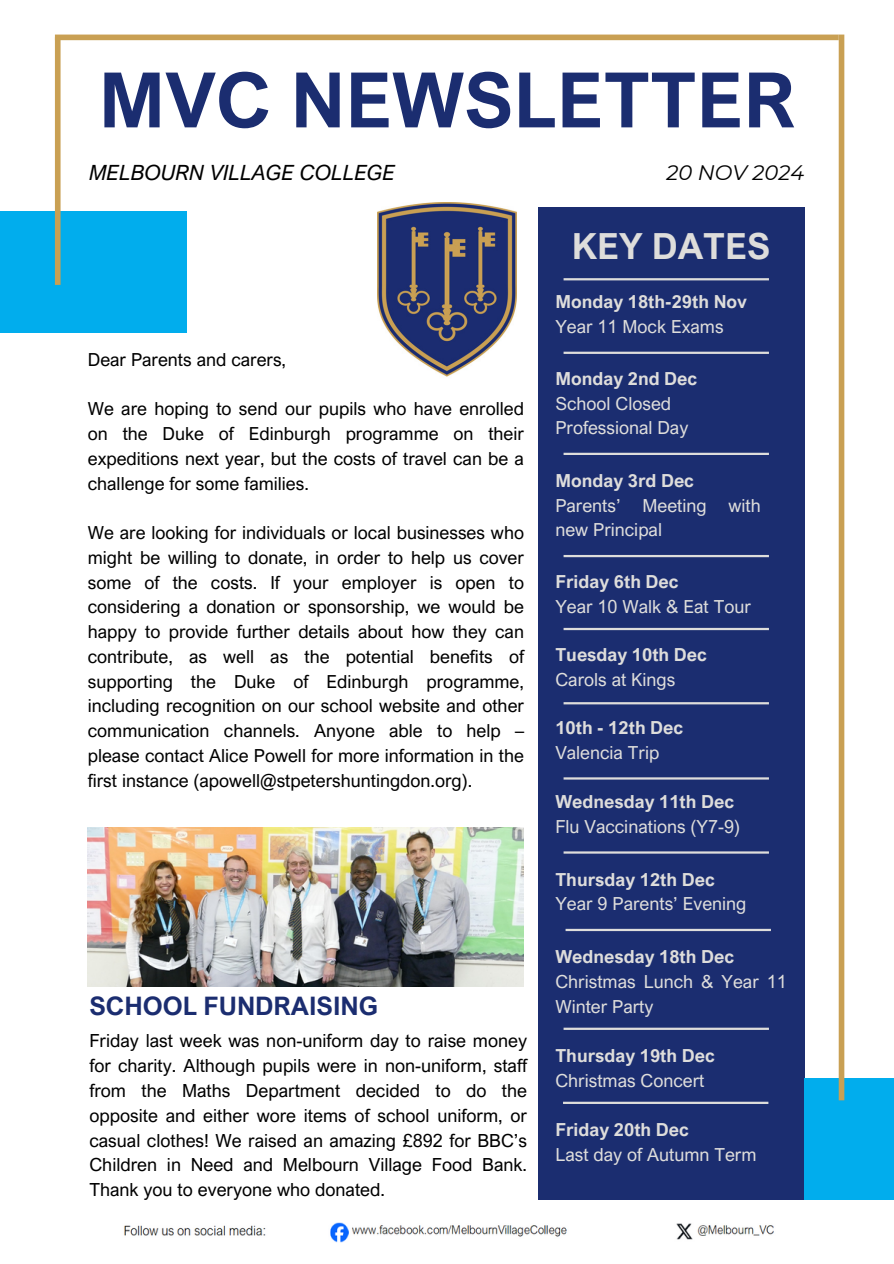
<style>
.page{position:relative;width:894px;height:1264px;background:#fff}
.page>*{position:absolute;margin:0;border:0;box-sizing:border-box;transform-origin:0 0}
.t1{font:700 76.5px "Arial Nova";color:#1b2d70}
.t2{font:700 36px "Arial Nova";color:#dedddb}
.t3{font:700 25.5px "Arial Nova";color:#1b2d70}
.t4{font:italic 21px "Arial Nova";color:#000}
.t5{font:italic 21px "Montserrat";color:#000}
.t6{font:18px/24.8px "Arial Nova";color:#000;text-align:justify}
.t7{font:18px/24.8px "Arial Nova";color:#dedddb}
.t8{font:700 18px "Arial Nova";color:#dedddb}
</style>
<div class="page">
<div style="left:0;top:211px;width:186px;height:122px;background:#01aded"></div>
<img style="left:88px;top:827px;width:435px;height:159px">
<div style="left:538px;top:207px;width:266px;height:992px;background:#1b2d70"></div>
<div style="left:804px;top:1078px;width:89px;height:121px;background:#01aded"></div>
<div style="left:55px;top:35px;width:783px;height:5px;background:#c9a053"></div>
<div style="left:838px;top:35px;width:6px;height:1065px;background:#c9a053"></div>
<div style="left:55px;top:37px;width:6px;height:248px;background:#c9a053"></div>
<hr style="left:563px;top:278px;width:205px;height:2px;background:#dedddb">
<hr style="left:563px;top:352px;width:205px;height:2px;background:#dedddb">
<img style="left:124px;top:1222px;width:650px;height:20px">
<hr style="left:563px;top:555px;width:205px;height:2px;background:#dedddb">
<hr style="left:563px;top:702px;width:205px;height:2px;background:#dedddb">
<hr style="left:563px;top:628px;width:205px;height:2px;background:#dedddb">
<hr style="left:563px;top:777px;width:205px;height:2px;background:#dedddb">
<hr style="left:563px;top:851px;width:205px;height:2px;background:#dedddb">
<hr style="left:565px;top:928px;width:205px;height:3px;background:#dedddb">
<hr style="left:563px;top:1027px;width:205px;height:2px;background:#dedddb">
<hr style="left:563px;top:1101px;width:205px;height:2px;background:#dedddb">
<hr style="left:563px;top:453px;width:205px;height:2px;background:#dedddb">
<img style="left:377px;top:202px;width:139px;height:175px">
<p class="t1" style="left:99px;top:52px;width:697px">MVC NEWSLETTER</p>
<p class="t4" style="left:89px;top:159px;width:307px">MELBOURN VILLAGE COLLEGE</p>
<p class="t5" style="left:666px;top:160px;width:139px">20 NOV 2024</p>
<p class="t2" style="left:571px;top:223px;width:200px">KEY DATES</p>
<p class="t6" style="left:88px;top:346px;width:200px">Dear Parents and carers,</p>
<p class="t6" style="left:88px;top:396px;width:437px">We are hoping to send our pupils who have enrolled on the Duke of Edinburgh programme on their expeditions next year, but the costs of travel can be a challenge for some families.</p>
<p class="t6" style="left:88px;top:520px;width:437px">We are looking for individuals or local businesses who might be willing to donate, in order to help us cover some of the costs. If your employer is open to considering a donation or sponsorship, we would be happy to provide further details about how they can contribute, as well as the potential benefits of supporting the Duke of Edinburgh programme, including recognition on our school website and other communication channels. Anyone able to help – please contact Alice Powell for more information in the first instance (apowell@stpetershuntingdon.org).</p>
<h2 class="t3" style="left:89px;top:989px;width:290px">SCHOOL FUNDRAISING</h2>
<h4 class="t6" style="left:89px;top:1027px;width:439px">Friday last week was non-uniform day to raise money for charity. Although pupils were in non-uniform, staff from the Maths Department decided to do the opposite and either wore items of school uniform, or casual clothes! We raised an amazing £892 for BBC’s Children in Need and Melbourn Village Food Bank.<br>Thank you to everyone who donated.</h4>
<p class="t8" style="left:555px;top:291px;width:193px">Monday 18th-29th Nov</p>
<p class="t7" style="left:555px;top:314px;width:170px">Year 11 Mock Exams</p>
<p class="t8" style="left:555px;top:367px;width:143px">Monday 2nd Dec</p>
<p class="t7" style="left:555px;top:390px;width:117px">School Closed</p>
<p class="t7" style="left:555px;top:415px;width:134px">Professional Day</p>
<p class="t8" style="left:555px;top:469px;width:140px">Monday 3rd Dec</p>
<p class="t7" style="left:555px;top:492px;width:207px">Parents’ Meeting with new Principal</p>
<p class="t8" style="left:555px;top:570px;width:125px">Friday 6th Dec</p>
<p class="t7" style="left:555px;top:593px;width:197px">Year 10 Walk &amp; Eat Tour</p>
<p class="t8" style="left:555px;top:643px;width:153px">Tuesday 10th Dec</p>
<p class="t7" style="left:555px;top:666px;width:121px">Carols at Kings</p>
<p class="t8" style="left:555px;top:716px;width:129px">10th - 12th Dec</p>
<p class="t7" style="left:555px;top:739px;width:105px">Valencia Trip</p>
<p class="t8" style="left:555px;top:790px;width:180px">Wednesday 11th Dec</p>
<p class="t7" style="left:555px;top:813px;width:186px">Flu Vaccinations (Y7-9)</p>
<p class="t8" style="left:555px;top:868px;width:161px">Thursday 12th Dec</p>
<p class="t7" style="left:555px;top:891px;width:192px">Year 9 Parents’ Evening</p>
<p class="t8" style="left:555px;top:945px;width:180px">Wednesday 18th Dec</p>
<p class="t7" style="left:555px;top:968px;width:233px">Christmas Lunch &amp; Year 11<br>Winter Party</p>
<p class="t8" style="left:555px;top:1044px;width:161px">Thursday 19th Dec</p>
<p class="t7" style="left:555px;top:1067px;width:151px">Christmas Concert</p>
<p class="t8" style="left:555px;top:1118px;width:135px">Friday 20th Dec</p>
<h3 class="t7" style="left:555px;top:1141px;width:202px">Last day of Autumn Term</h3>
</div>
